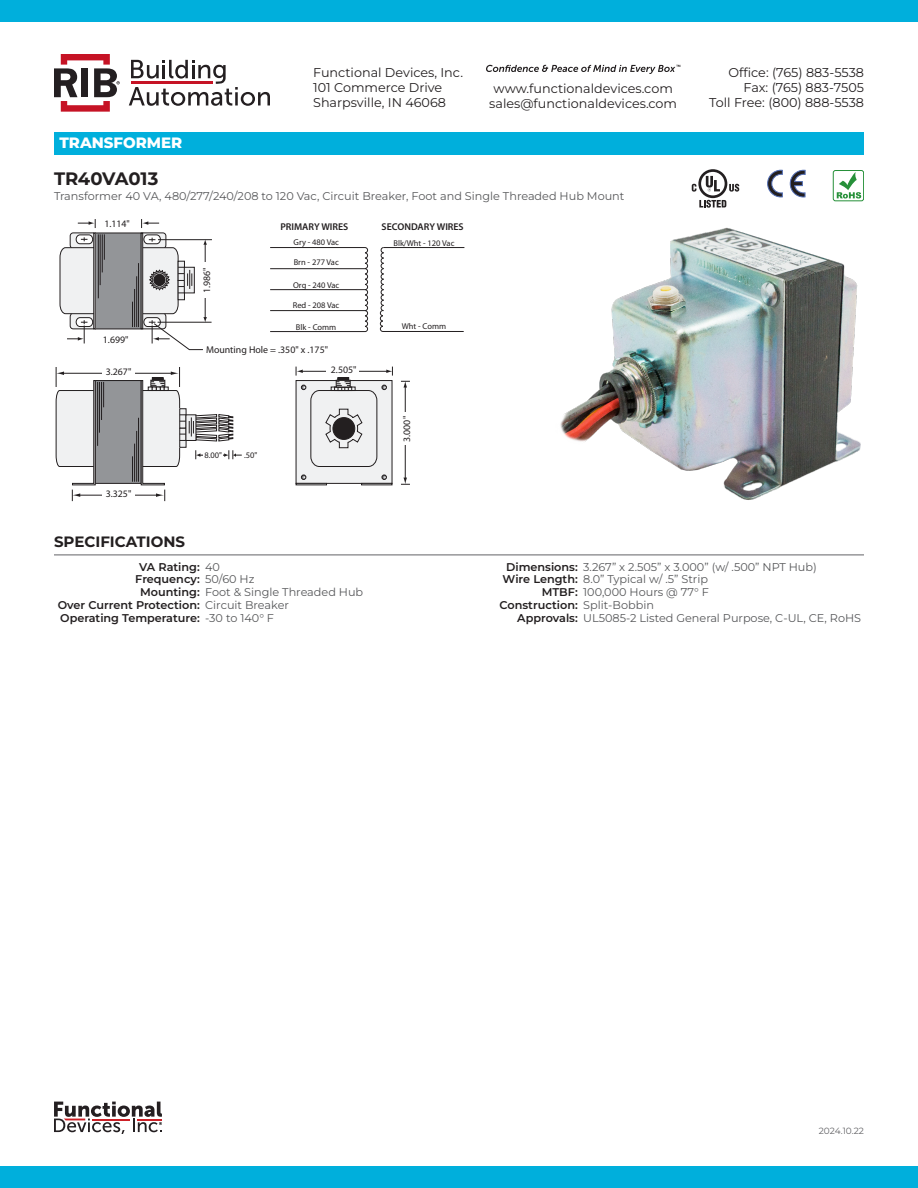
<style>
.page{position:relative;width:918px;height:1188px;background:#fff}
.page>*{position:absolute;margin:0;border:0;box-sizing:border-box;transform-origin:0 0}
.t1{font:700 18px "Montserrat";letter-spacing:-.01em;color:#231f20}
.t2{font:700 15px "Montserrat";color:#231f20}
.t3{font:800 15px "Montserrat";color:#fff}
.t4{font:12.75px/15px "Montserrat";color:#231f20}
.t5{font:11.25px "Montserrat";color:#57585a}
.t6{font:600 11.25px "Montserrat";color:#231f20}
.t7{font:9.9px "Myriad Pro";color:#231f20}
.t8{font:600 9.9px "Myriad Pro";color:#231f20}
.t9{font:9px "Montserrat";color:#636366}
.t10{font:8.4px "Myriad Pro";color:#231f20}
</style>
<div class="page">
<svg style="left:486px;top:65px;width:194px;height:9px"></svg>
<svg style="left:54px;top:54px;width:66px;height:58px"></svg>
<svg style="left:129px;top:60px;width:141px;height:46px"></svg>
<svg style="left:790px;top:170px;width:15px;height:27px"></svg>
<svg style="left:768px;top:170px;width:14px;height:27px"></svg>
<svg style="left:837px;top:172px;width:24px;height:27px"></svg>
<div style="left:833px;top:170px;width:31px;height:31px;border:1px solid #269039;border-radius:2px"></div>
<svg style="left:692px;top:169px;width:47px;height:39px"></svg>
<hr style="left:54px;top:555px;width:810px;height:1px;background:#636366">
<div style="left:0;top:0;width:918px;height:22px;background:#00afdc"></div>
<div style="left:0;top:1166px;width:918px;height:22px;background:#00afdc"></div>
<div style="left:95px;top:233px;width:46px;height:96px;background:#939598"></div>
<div style="left:95px;top:233px;width:47px;height:96px;border:1px solid #231f20"></div>
<div style="left:296px;top:381px;width:96px;height:102px;background:#f0f1f2"></div>
<div style="left:95px;top:381px;width:46px;height:102px;background:#939598"></div>
<div style="left:95px;top:380px;width:47px;height:104px;border:1px solid #231f20"></div>
<hr style="left:158px;top:239px;width:54px;height:1px;background:#231f20">
<hr style="left:158px;top:322px;width:54px;height:1px;background:#231f20">
<hr style="left:405px;top:386px;width:1px;height:93px;background:#231f20">
<svg style="left:401px;top:381px;width:9px;height:7px"></svg>
<svg style="left:401px;top:478px;width:9px;height:7px"></svg>
<svg style="left:59px;top:219px;width:46px;height:124px"></svg>
<svg style="left:132px;top:219px;width:75px;height:131px"></svg>
<svg style="left:382px;top:475px;width:5px;height:5px"></svg>
<svg style="left:301px;top:475px;width:5px;height:5px"></svg>
<svg style="left:296px;top:367px;width:97px;height:100px"></svg>
<div style="left:199px;top:262px;width:13px;height:36px;background:#fff"></div>
<div style="left:327px;top:364px;width:32px;height:13px;background:#fff"></div>
<div style="left:400px;top:412px;width:12px;height:33px;background:#fff"></div>
<div style="left:296px;top:483px;width:31px;height:2px;border:1px solid #231f20"></div>
<div style="left:361px;top:483px;width:31px;height:2px;border:1px solid #231f20"></div>
<svg style="left:55px;top:367px;width:49px;height:134px"></svg>
<svg style="left:132px;top:367px;width:110px;height:134px"></svg>
<div style="left:93px;top:233px;width:3px;height:96px;border:1px solid #231f20"></div>
<div style="left:141px;top:233px;width:2px;height:96px;border:1px solid #231f20"></div>
<hr style="left:270px;top:247px;width:95px;height:1px;background:#231f20">
<hr style="left:384px;top:247px;width:80px;height:1px;background:#231f20">
<hr style="left:383px;top:331px;width:81px;height:1px;background:#231f20">
<hr style="left:270px;top:268px;width:95px;height:1px;background:#231f20">
<hr style="left:270px;top:289px;width:95px;height:1px;background:#231f20">
<hr style="left:270px;top:310px;width:95px;height:1px;background:#231f20">
<hr style="left:270px;top:331px;width:95px;height:1px;background:#231f20">
<svg style="left:364px;top:247px;width:4px;height:85px"></svg>
<svg style="left:380px;top:247px;width:4px;height:85px"></svg>
<img style="left:560px;top:227px;width:301px;height:273px">
<div style="left:54px;top:132px;width:810px;height:22px;background:#00afdc"></div>
<svg style="left:54px;top:1102px;width:108px;height:32px"></svg>
<p class="t3" style="left:59px;top:132px;width:125px">TRANSFORMER</p>
<p class="t4" style="left:313px;top:65px;width:151px">Functional Devices, Inc.<br>101 Commerce Drive<br>Sharpsville, IN 46068</p>
<p class="t4" style="left:489px;top:81px;width:189px;text-align:center">www.functionaldevices.com sales@functionaldevices.com</p>
<p class="t1" style="left:54px;top:166px;width:106px">TR40VA013</p>
<p class="t5" style="left:54px;top:189px;width:572px">Transformer 40 VA, 480/277/240/208 to 120 Vac, Circuit Breaker, Foot and Single Threaded Hub Mount</p>
<p class="t7" style="left:104px;top:218px;width:27px">1.114"</p>
<p class="t7" style="left:103px;top:334px;width:27px">1.699"</p>
<p class="t7" style="left:106px;top:365px;width:27px">3.267"</p>
<p class="t7" style="left:106px;top:487px;width:27px">3.325"</p>
<p class="t2" style="left:54px;top:531px;width:133px">SPECIFICATIONS</p>
<p class="t7" style="left:201px;top:293px;width:27px;rotate:-90deg">1.986"</p>
<p class="t8" style="left:280px;top:221px;width:69px">PRIMARY WIRES</p>
<p class="t8" style="left:382px;top:221px;width:84px">SECONDARY WIRES</p>
<p class="t10" style="left:294px;top:237px;width:47px">Gry - 480 Vac</p>
<p class="t10" style="left:393px;top:238px;width:63px">Blk/Wht - 120 Vac</p>
<p class="t10" style="left:294px;top:257px;width:47px">Brn - 277 Vac</p>
<p class="t10" style="left:293px;top:280px;width:48px">Org - 240 Vac</p>
<p class="t10" style="left:293px;top:300px;width:48px">Red - 208 Vac</p>
<p class="t10" style="left:296px;top:322px;width:42px">Blk - Comm</p>
<p class="t10" style="left:402px;top:321px;width:46px">Wht - Comm</p>
<p class="t7" style="left:206px;top:344px;width:124px">Mounting Hole = .350" x .175"</p>
<p class="t10" style="left:204px;top:450px;width:19px">8.00"</p>
<p class="t10" style="left:244px;top:450px;width:15px">.50"</p>
<p class="t7" style="left:331px;top:364px;width:27px">2.505"</p>
<p class="t7" style="left:401px;top:442px;width:27px;rotate:-90deg">3.000"</p>
<p class="t4" style="left:709px;top:65px;width:156px;text-align:right">Office: (765) 883-5538<br>Fax: (765) 883-7505<br>Toll Free: (800) 888-5538</p>
<p class="t6" style="left:139px;top:559px;width:62px">VA Rating:</p>
<p class="t6" style="left:135px;top:571px;width:66px">Frequency:</p>
<p class="t6" style="left:140px;top:584px;width:61px">Mounting:</p>
<p class="t6" style="left:58px;top:597px;width:143px">Over Current Protection:</p>
<p class="t6" style="left:60px;top:610px;width:141px">Operating Temperature:</p>
<p class="t5" style="left:205px;top:559px;width:16px">40</p>
<p class="t5" style="left:205px;top:572px;width:51px">50/60 Hz</p>
<p class="t5" style="left:205px;top:584px;width:160px">Foot &amp; Single Threaded Hub</p>
<p class="t5" style="left:205px;top:597px;width:85px">Circuit Breaker</p>
<p class="t5" style="left:205px;top:610px;width:70px">-30 to 140° F</p>
<p class="t5" style="left:583px;top:559px;width:235px">3.267” x 2.505” x 3.000” (w/ .500” NPT Hub)</p>
<p class="t5" style="left:583px;top:572px;width:126px">8.0” Typical w/ .5” Strip</p>
<p class="t5" style="left:583px;top:584px;width:127px">100,000 Hours @ 77° F</p>
<p class="t5" style="left:583px;top:597px;width:72px">Split-Bobbin</p>
<p class="t5" style="left:583px;top:610px;width:280px">UL5085-2 Listed General Purpose, C-UL, CE, RoHS</p>
<p class="t6" style="left:506px;top:559px;width:73px">Dimensions:</p>
<p class="t6" style="left:503px;top:571px;width:77px">Wire Length:</p>
<p class="t6" style="left:542px;top:584px;width:37px">MTBF:</p>
<p class="t6" style="left:500px;top:597px;width:80px">Construction:</p>
<p class="t6" style="left:517px;top:610px;width:62px">Approvals:</p>
<p class="t9" style="left:819px;top:1125px;width:47px">2024.10.22</p>
</div>
